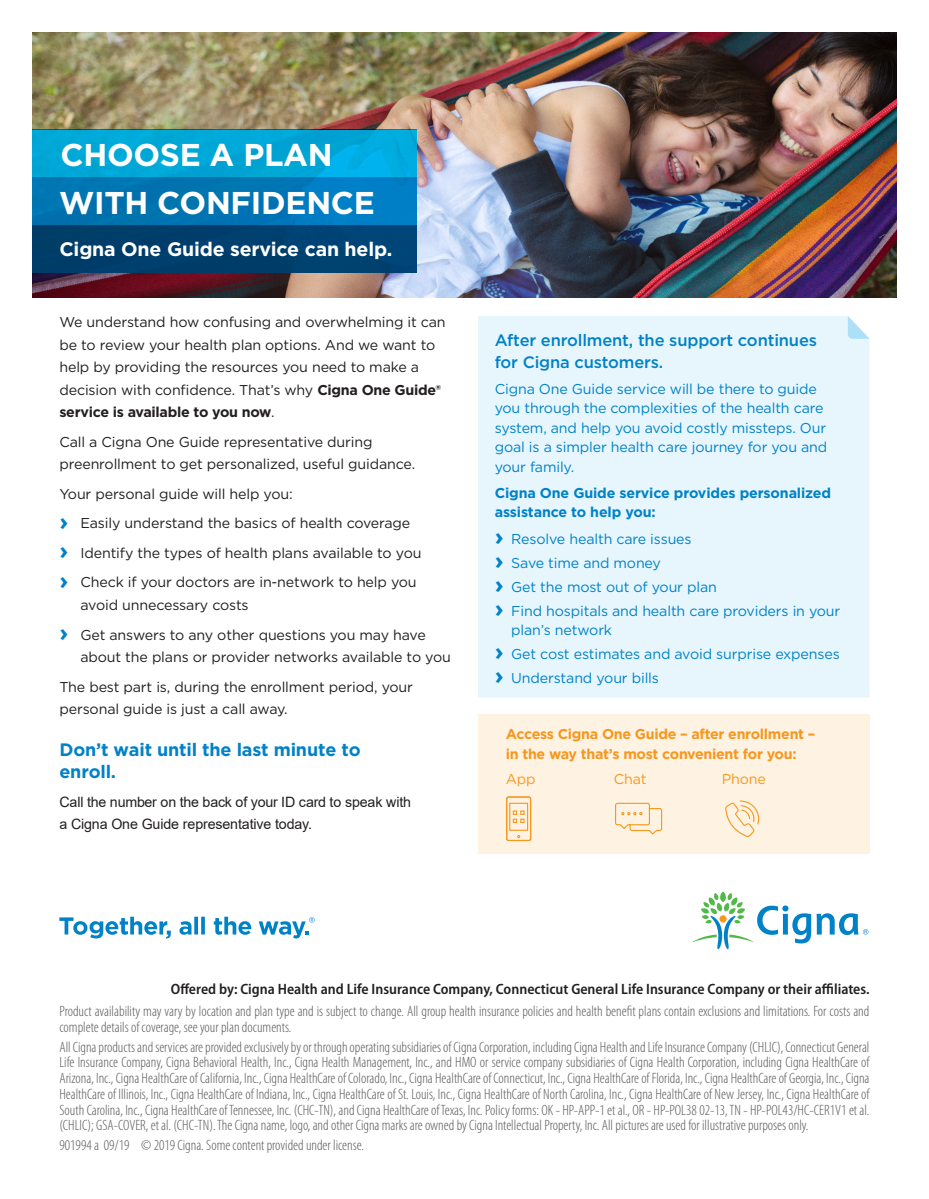
<style>
.page{position:relative;width:929px;height:1199px;background:#fff}
.page>*{position:absolute;margin:0;border:0;box-sizing:border-box;transform-origin:0 0}
.Headline_2_bars_phot{font:700 31.5px "Gotham";letter-spacing:-.01em;color:#fff}
.Subheadline_bold_14{font:700 19.5px "Gotham";letter-spacing:-.01em;color:#fff}
.Body_copy__book_9_5{font:700 18px/21.6px "Gotham";letter-spacing:-.01em;color:#0082c8}
.Sidebar_copy_medium{font:500 16.5px/21px "Gotham";letter-spacing:-.01em;color:#0082c8}
.Legal_copy_Cat{font:300 condensed 15px/15.8px "Myriad Pro";color:#57585a}
.Offered_by_legal{font:600 semi-condensed 15px "Myriad Pro";color:#231f20}
.Body_copy__book_9_5-2{font:14.25px/22.5px "Gotham";letter-spacing:-.01em;color:#231f20}
.Bullet_copy_book_9_5{font:14.25px/22.5px "Gotham";letter-spacing:-.01em;color:#231f20}
.Sidebar_bullet_text{font:14.25px/19.5px "Gotham";letter-spacing:-.01em;color:#0082c8}
.Sidebar_body_copy_bo{font:14.25px/19.5px "Gotham";letter-spacing:-.01em;color:#0082c8}
.Body_copy__book_9_5-3{font:14.25px/22px "Arial";letter-spacing:-.01em;color:#231f20}
.Sidebar_copy_medium-2{font:700 14.25px/19.5px "Gotham";letter-spacing:-.02em;color:#f7971d}
.Sidebar_copy_medium-3{font:700 14.25px/19.5px "Gotham";letter-spacing:-.01em;color:#0082c8}
.Sidebar_copy_medium-4{font:14.25px "Gotham";letter-spacing:-.01em;color:#f7971d}
.s1{font-weight:700}
.s2{font-weight:700;font-size:24px;color:#0082c8}
.s3{font-weight:700;font-size:24px}
</style>
<div class="page">
<img style="left:32px;top:32px;width:864px;height:266px">
<div style="left:32px;top:177px;width:385px;height:48px;background:linear-gradient(to right,#0070a9,#007ec6)"></div>
<div style="left:32px;top:225px;width:385px;height:47px;background:#003f6d"></div>
<svg style="left:32px;top:130px;width:385px;height:47px;background:#00a7d8"></svg>
<svg style="left:59px;top:917px;width:112px;height:21px"></svg>
<svg style="left:179px;top:917px;width:26px;height:18px"></svg>
<svg style="left:214px;top:917px;width:37px;height:18px"></svg>
<svg style="left:259px;top:917px;width:56px;height:21px"></svg>
<svg style="left:692px;top:891px;width:176px;height:58px"></svg>
<div style="left:478px;top:715px;width:391px;height:139px;background:#fef3e3"></div>
<div style="left:478px;top:316px;width:391px;height:381px;background:#e7f6fd"></div>
<svg style="left:848px;top:316px;width:21px;height:23px"></svg>
<div style="left:506px;top:796px;width:25px;height:45px;border:1px solid #f7971d;border-radius:2px"></div>
<div style="left:509px;top:803px;width:19px;height:28px;border:1px solid #f7971d"></div>
<svg style="left:513px;top:810px;width:11px;height:13px"></svg>
<svg style="left:615px;top:802px;width:48px;height:33px"></svg>
<svg style="left:725px;top:800px;width:35px;height:37px"></svg>
<p class="Headline_2_bars_phot" style="left:61px;top:134px;width:274px">CHOOSE A PLAN</p>
<p class="Headline_2_bars_phot" style="left:59px;top:182px;width:317px">WITH CONFIDENCE</p>
<p class="Subheadline_bold_14" style="left:59px;top:237px;width:334px">Cigna One Guide service can help.</p>
<p class="Body_copy__book_9_5-2" style="left:59px;top:311px;width:388px">We understand how confusing and overwhelming it can be to review your health plan options. And we want to help by providing the resources you need to make a decision with confidence. That’s why <span class="s1">Cigna One Guide® service is available to you now</span>.</p>
<p class="Body_copy__book_9_5-2" style="left:59px;top:430px;width:357px">Call a Cigna One Guide representative during preenrollment to get personalized, useful guidance.</p>
<p class="Body_copy__book_9_5-2" style="left:59px;top:482px;width:235px">Your personal guide will help you:</p>
<p class="Bullet_copy_book_9_5" style="left:59px;top:512px;width:352px"><span class="s2">›</span> Easily understand the basics of health coverage</p>
<p class="Bullet_copy_book_9_5" style="left:59px;top:541px;width:364px"><span class="s2">›</span> Identify the types of health plans available to you</p>
<p class="Bullet_copy_book_9_5" style="left:80px;top:571px;width:338px;text-indent:-21px"><span class="s2">›</span> Check if your doctors are in-network to help you avoid unnecessary costs</p>
<p class="Bullet_copy_book_9_5" style="left:80px;top:623px;width:372px;text-indent:-21px"><span class="s2">›</span> Get answers to any other questions you may have about the plans or provider networks available to you</p>
<p class="Body_copy__book_9_5-2" style="left:59px;top:675px;width:355px">The best part is, during the enrollment period, your personal guide is just a call away.</p>
<p class="Body_copy__book_9_5" style="left:59px;top:739px;width:303px">Don’t wait until the last minute to enroll.</p>
<p class="Body_copy__book_9_5-3" style="left:59px;top:791px;width:353px">Call the number on the back of your ID card to speak with a Cigna One Guide representative today.</p>
<p class="Sidebar_copy_medium" style="left:495px;top:330px;width:324px">After enrollment, the support continues for Cigna customers.</p>
<p class="Sidebar_body_copy_bo" style="left:495px;top:379px;width:334px">Cigna One Guide service will be there to guide you through the complexities of the health care system, and help you avoid costly missteps. Our goal is a simpler health care journey for you and your family.</p>
<p class="Sidebar_copy_medium-3" style="left:495px;top:483px;width:338px">Cigna One Guide service provides personalized assistance to help you:</p>
<p class="Sidebar_bullet_text" style="left:495px;top:529px;width:198px"><span class="s3">›</span> Resolve health care issues</p>
<p class="Sidebar_bullet_text" style="left:495px;top:553px;width:168px"><span class="s3">›</span> Save time and money</p>
<p class="Sidebar_bullet_text" style="left:495px;top:577px;width:224px"><span class="s3">›</span> Get the most out of your plan</p>
<p class="Sidebar_bullet_text" style="left:511px;top:601px;width:331px;text-indent:-16px"><span class="s3">›</span> Find hospitals and health care providers in your plan’s network</p>
<p class="Sidebar_bullet_text" style="left:495px;top:644px;width:347px"><span class="s3">›</span> Get cost estimates and avoid surprise expenses</p>
<p class="Sidebar_bullet_text" style="left:495px;top:668px;width:166px"><span class="s3">›</span> Understand your bills</p>
<p class="Sidebar_copy_medium-2" style="left:506px;top:724px;width:311px">Access Cigna One Guide – after enrollment – in the way that’s most convenient for you:</p>
<p class="Sidebar_copy_medium-4" style="left:506px;top:769px;width:31px">App</p>
<p class="Sidebar_copy_medium-4" style="left:614px;top:769px;width:34px">Chat</p>
<p class="Sidebar_copy_medium-4" style="left:722px;top:769px;width:46px">Phone</p>
<p class="Offered_by_legal" style="left:171px;top:980px;width:700px">Offered by: Cigna Health and Life Insurance Company, Connecticut General Life Insurance Company or their affiliates.</p>
<p class="Legal_copy_Cat" style="left:59px;top:1004px;width:811px">Product availability may vary by location and plan type and is subject to change. All group health insurance policies and health benefit plans contain exclusions and limitations. For costs and complete details of coverage, see your plan documents.</p>
<p class="Legal_copy_Cat" style="left:59px;top:1039px;width:811px;text-align:justify">All Cigna products and services are provided exclusively by or through operating subsidiaries of Cigna Corporation, including Cigna Health and Life Insurance Company (CHLIC), Connecticut General Life Insurance Company, Cigna Behavioral Health, Inc., Cigna Health Management, Inc., and HMO or service company subsidiaries of Cigna Health Corporation, including Cigna HealthCare of Arizona, Inc., Cigna HealthCare of California, Inc., Cigna HealthCare of Colorado, Inc., Cigna HealthCare of Connecticut, Inc., Cigna HealthCare of Florida, Inc., Cigna HealthCare of Georgia, Inc., Cigna HealthCare of Illinois, Inc., Cigna HealthCare of Indiana, Inc., Cigna HealthCare of St. Louis, Inc., Cigna HealthCare of North Carolina, Inc., Cigna HealthCare of New Jersey, Inc., Cigna HealthCare of South Carolina, Inc., Cigna HealthCare of Tennessee, Inc. (CHC-TN), and Cigna HealthCare of Texas, Inc. Policy forms: OK - HP-APP-1 et al., OR - HP-POL38 02-13, TN - HP-POL43/HC-CER1V1 et al. (CHLIC); GSA-COVER, et al. (CHC-TN). The Cigna name, logo, and other Cigna marks are owned by Cigna Intellectual Property, Inc. All pictures are used for illustrative purposes only.</p>
<p class="Legal_copy_Cat" style="left:59px;top:1137px;width:306px">901994 a 09/19 © 2019 Cigna. Some content provided under license.</p>
</div>
